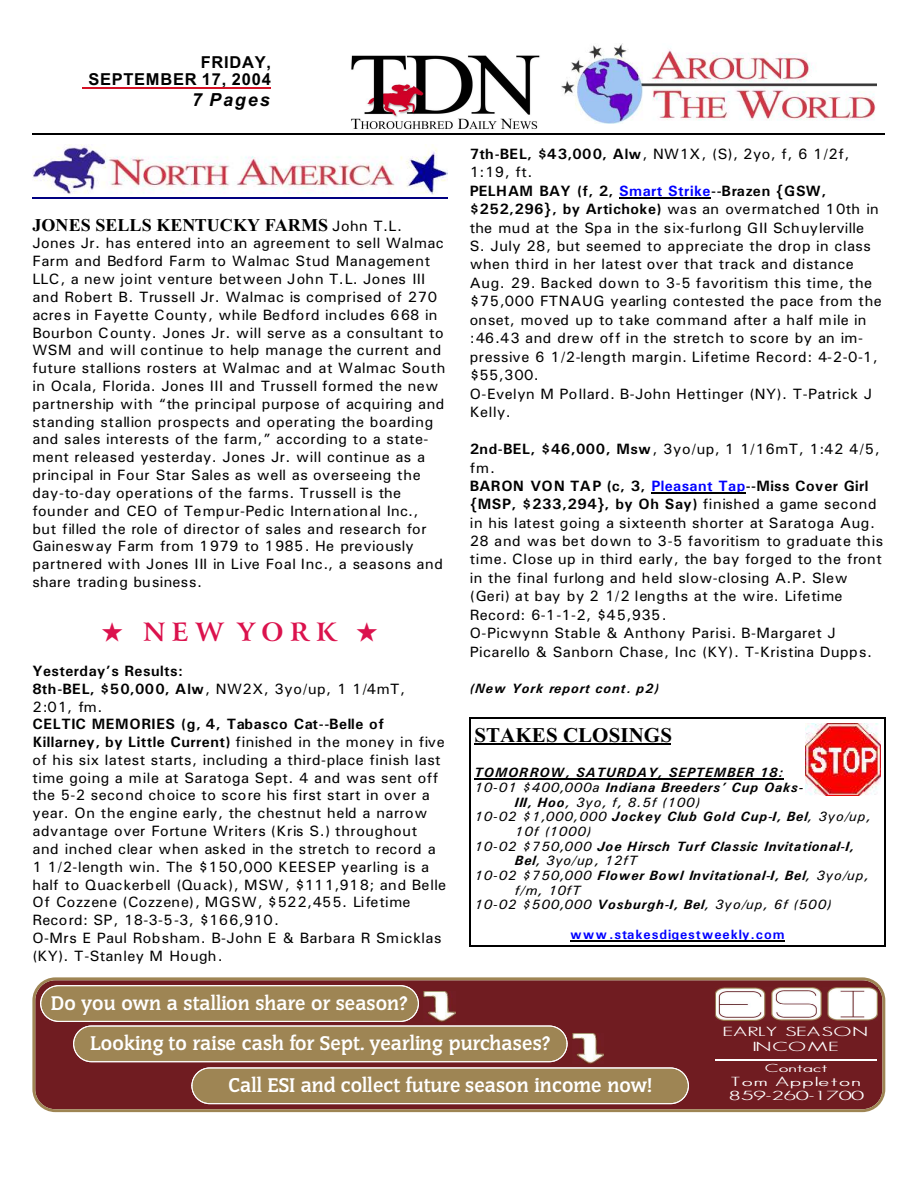
<style>
.page{position:relative;width:918px;height:1188px;background:#fff}
.page>*{position:absolute;margin:0;border:0;box-sizing:border-box;transform-origin:0 0}
.t1{font:700 25.5px "Arrus BT";letter-spacing:.255em;color:#db124d}
.t2{font:700 21px "Senate";letter-spacing:.005em;color:#fff}
.t3{font:700 21px "Times New Roman";letter-spacing:.005em;color:#000}
.t4{font:700 18px "Times New Roman";letter-spacing:.005em;color:#000}
.t5{font:italic 700 18px "Arial";letter-spacing:.105em;color:#000}
.t6{font:700 16.5px/17.7px "Arial";letter-spacing:.045em;color:#000;text-align:right}
.t7{font:15px/17.9px "Univers";letter-spacing:.03em;color:#000}
.t8{font:700 15px/17.9px "Univers";letter-spacing:.03em;color:#000}
.t9{font:italic 700 13.5px "Univers";letter-spacing:.065em;color:#000}
.t10{font:italic 13.5px "Univers";letter-spacing:.065em;color:#000}
.t11{font:italic 700 13.5px "Univers";letter-spacing:.035em;color:#000}
.t12{font:700 13.5px "Univers";letter-spacing:.065em;color:#00f}
.t13{font:13.5px/13.8px "Halibut";letter-spacing:.09em;color:#fff}
.t14{font:13.5px/15.1px "Halibut";letter-spacing:.07em;color:#fff;text-align:center}
.t15{font:italic 13.5px "Univers";letter-spacing:.045em;color:#000}
.t16{font:12px "Halibut";letter-spacing:.045em;color:#fff}
.s1{font-family:"Univers";font-weight:400;font-size:15px}
.s2{font-weight:400}
.s3{font-weight:700}
.s4{font-weight:700;color:#00f}
</style>
<div class="page">
<div style="left:34px;top:979px;width:850px;height:132px;background:#701c21;border-radius:22px"></div>
<div style="left:41px;top:986px;width:377px;height:35px;background:#9e8554;border-radius:18px"></div>
<div style="left:41px;top:986px;width:377px;height:35px;border:1px solid #fff;border-radius:18px"></div>
<div style="left:192px;top:1068px;width:496px;height:36px;background:#9e8554;border-radius:18px"></div>
<div style="left:192px;top:1068px;width:496px;height:36px;border:1px solid #fff;border-radius:18px"></div>
<img style="left:424px;top:992px;width:31px;height:30px">
<img style="left:572px;top:1033px;width:32px;height:30px">
<div style="left:74px;top:1026px;width:493px;height:36px;background:#9e8554;border-radius:18px"></div>
<div style="left:74px;top:1026px;width:493px;height:36px;border:1px solid #fff;border-radius:18px"></div>
<img style="left:715px;top:987px;width:162px;height:33px">
<hr style="left:715px;top:1059px;width:162px;height:1px;background:#fff">
<div style="left:32px;top:977px;width:853px;height:135px;border:3px solid #9e8554;border-radius:22px"></div>
<hr style="left:82px;top:87px;width:189px;height:2px;background:#d41226">
<img style="left:561px;top:44px;width:315px;height:79px">
<img style="left:351px;top:55px;width:189px;height:75px">
<hr style="left:32px;top:134px;width:853px;height:1px;background:#000">
<img style="left:32px;top:145px;width:416px;height:49px">
<hr style="left:32px;top:197px;width:416px;height:1px;background:#000080">
<img style="left:805px;top:724px;width:75px;height:72px">
<hr style="left:474px;top:743px;width:197px;height:1px;background:#000">
<hr style="left:474px;top:779px;width:310px;height:1px;background:#000">
<hr style="left:570px;top:940px;width:215px;height:1px;background:#000">
<hr style="left:470px;top:717px;width:1px;height:230px;background:#000">
<hr style="left:884px;top:717px;width:1px;height:230px;background:#000">
<hr style="left:470px;top:717px;width:415px;height:1px;background:#000">
<hr style="left:470px;top:946px;width:415px;height:1px;background:#000">
<hr style="left:619px;top:197px;width:92px;height:1px;background:#000">
<hr style="left:651px;top:492px;width:95px;height:1px;background:#000">
<p class="t6" style="left:88px;top:54px;width:184px">FRIDAY,<br>SEPTEMBER 17, 2004</p>
<p class="t5" style="left:192px;top:93px;width:79px">7 Pages</p>
<p class="t4" style="left:32px;top:218px;width:371px">JONES SELLS KENTUCKY FARMS <span class="s1">John T.L.</span></p>
<p class="t7" style="left:32px;top:236px;width:415px">Jones Jr. has entered into an agreement to sell Walmac Farm and Bedford Farm to Walmac Stud Management LLC, a new joint venture between John T.L. Jones III and Robert B. Trussell Jr. Walmac is comprised of 270 acres in Fayette County, while Bedford includes 668 in Bourbon County. Jones Jr. will serve as a consultant to WSM and will continue to help manage the current and future stallions rosters at Walmac and at Walmac South in Ocala, Florida. Jones III and Trussell formed the new partnership with “the principal purpose of acquiring and standing stallion prospects and operating the boarding and sales interests of the farm,” according to a state&shy;ment released yesterday. Jones Jr. will continue as a principal in Four Star Sales as well as overseeing the day-to-day operations of the farms. Trussell is the founder and CEO of Tempur-Pedic International Inc., but filled the role of director of sales and research for Gainesway Farm from 1979 to 1985. He previously partnered with Jones III in Live Foal Inc., a seasons and share trading business.</p>
<h1 class="t1" style="left:102px;top:622px;width:278px">★ NEW YORK ★</h1>
<p class="t8" style="left:32px;top:663px;width:374px">Yesterday’s Results:<br>8th-BEL, $50,000, Alw<span class="s2">, NW2X, 3yo/up, 1 1/4mT,<br>2:01, fm.</span></p>
<p class="t7" style="left:32px;top:716px;width:415px"><span class="s3">CELTIC MEMORIES (g, 4, Tabasco Cat--Belle of Killarney, by Little Current)</span> finished in the money in five of his six latest starts, including a third-place finish last time going a mile at Saratoga Sept. 4 and was sent off the 5-2 second choice to score his first start in over a year. On the engine early, the chestnut held a narrow advantage over Fortune Writers (Kris S.) throughout and inched clear when asked in the stretch to record a 1 1/2-length win. The $150,000 KEESEP yearling is a half to Quackerbell (Quack), MSW, $111,918; and Belle Of Cozzene (Cozzene), MGSW, $522,455. Lifetime Record: SP, 18-3-5-3, $166,910.<br>O-Mrs E Paul Robsham. B-John E &amp; Barbara R Smicklas (KY). T-Stanley M Hough.</p>
<h2 class="t2" style="left:51px;top:992px;width:358px">Do you own a stallion share or season?</h2>
<p class="t7" style="left:470px;top:146px;width:414px;line-height:18.5px"><span class="s3">7th-BEL, $43,000, Alw</span>, NW1X, (S), 2yo, f, 6 1/2f, 1:19, ft.<br><span class="s3">PELHAM BAY (f, 2,</span> <span class="s4">Smart Strike</span><span class="s3">--Brazen {GSW, $252,296}, by Artichoke)</span> was an overmatched 10th in the mud at the Spa in the six-furlong GII Schuylerville S. July 28, but seemed to appreciate the drop in class when third in her latest over that track and distance Aug. 29. Backed down to 3-5 favoritism this time, the $75,000 FTNAUG yearling contested the pace from the onset, moved up to take command after a half mile in :46.43 and drew off in the stretch to score by an im&shy;pressive 6 1/2-length margin. Lifetime Record: 4-2-0-1, $55,300.<br>O-Evelyn M Pollard. B-John Hettinger (NY). T-Patrick J Kelly.</p>
<p class="t7" style="left:470px;top:441px;width:415px;line-height:18.5px"><span class="s3">2nd-BEL, $46,000, Msw</span>, 3yo/up, 1 1/16mT, 1:42 4/5, fm.<br><span class="s3">BARON VON TAP (c, 3,</span> <span class="s4">Pleasant Tap</span><span class="s3">--Miss Cover Girl {MSP, $233,294}, by Oh Say)</span> finished a game second in his latest going a sixteenth shorter at Saratoga Aug.<br>28 and was bet down to 3-5 favoritism to graduate this time. Close up in third early, the bay forged to the front in the final furlong and held slow-closing A.P. Slew (Geri) at bay by 2 1/2 lengths at the wire. Lifetime Record: 6-1-1-2, $45,935.<br>O-Picwynn Stable &amp; Anthony Parisi. B-Margaret J Picarello &amp; Sanborn Chase, Inc (KY). T-Kristina Dupps.</p>
<p class="t9" style="left:470px;top:683px;width:191px">(New York report cont. p2)</p>
<h2 class="t3" style="left:474px;top:728px;width:199px">STAKES CLOSINGS</h2>
<p class="t9" style="left:474px;top:768px;width:310px">TOMORROW, SATURDAY, SEPTEMBER 18:</p>
<p class="t9" style="left:474px;top:783px;width:330px"><span class="s2">10-01 $400,000a</span> Indiana Breeders’ Cup Oaks-</p>
<p class="t10" style="left:515px;top:797px;width:187px"><span class="s3">III, Hoo</span>, 3yo, f, 8.5f (100)</p>
<p class="t10" style="left:474px;top:812px;width:398px">10-02 $1,000,000 <span class="s3">Jockey Club Gold Cup-I, Bel</span>, 3yo/up,</p>
<p class="t10" style="left:515px;top:827px;width:78px">10f (1000)</p>
<p class="t11" style="left:474px;top:841px;width:381px"><span class="s2">10-02 $750,000</span> Joe Hirsch Turf Classic Invitational-I,</p>
<p class="t15" style="left:515px;top:856px;width:124px"><span class="s3">Bel</span>, 3yo/up, 12fT</p>
<p class="t9" style="left:474px;top:871px;width:396px"><span class="s2">10-02 $750,000</span> Flower Bowl Invitational-I, Bel<span class="s2">, 3yo/up,</span></p>
<p class="t10" style="left:515px;top:885px;width:67px">f/m, 10fT</p>
<p class="t10" style="left:474px;top:900px;width:359px">10-02 $500,000 <span class="s3">Vosburgh-I, Bel</span>, 3yo/up, 6f (500)</p>
<p class="t12" style="left:570px;top:929px;width:216px">www.stakesdigestweekly.com</p>
<h2 class="t2" style="left:91px;top:1032px;width:462px">Looking to raise cash for Sept. yearling purchases?</h2>
<p class="t14" style="left:724px;top:1024px;width:145px">EARLY SEASON<br>INCOME</p>
<p class="t16" style="left:765px;top:1062px;width:64px">Contact</p>
<p class="t13" style="left:729px;top:1075px;width:137px">Tom Appleton<br>859-260-1700</p>
<h2 class="t2" style="left:229px;top:1074px;width:425px">Call ESI and collect future season income now!</h2>
</div>
